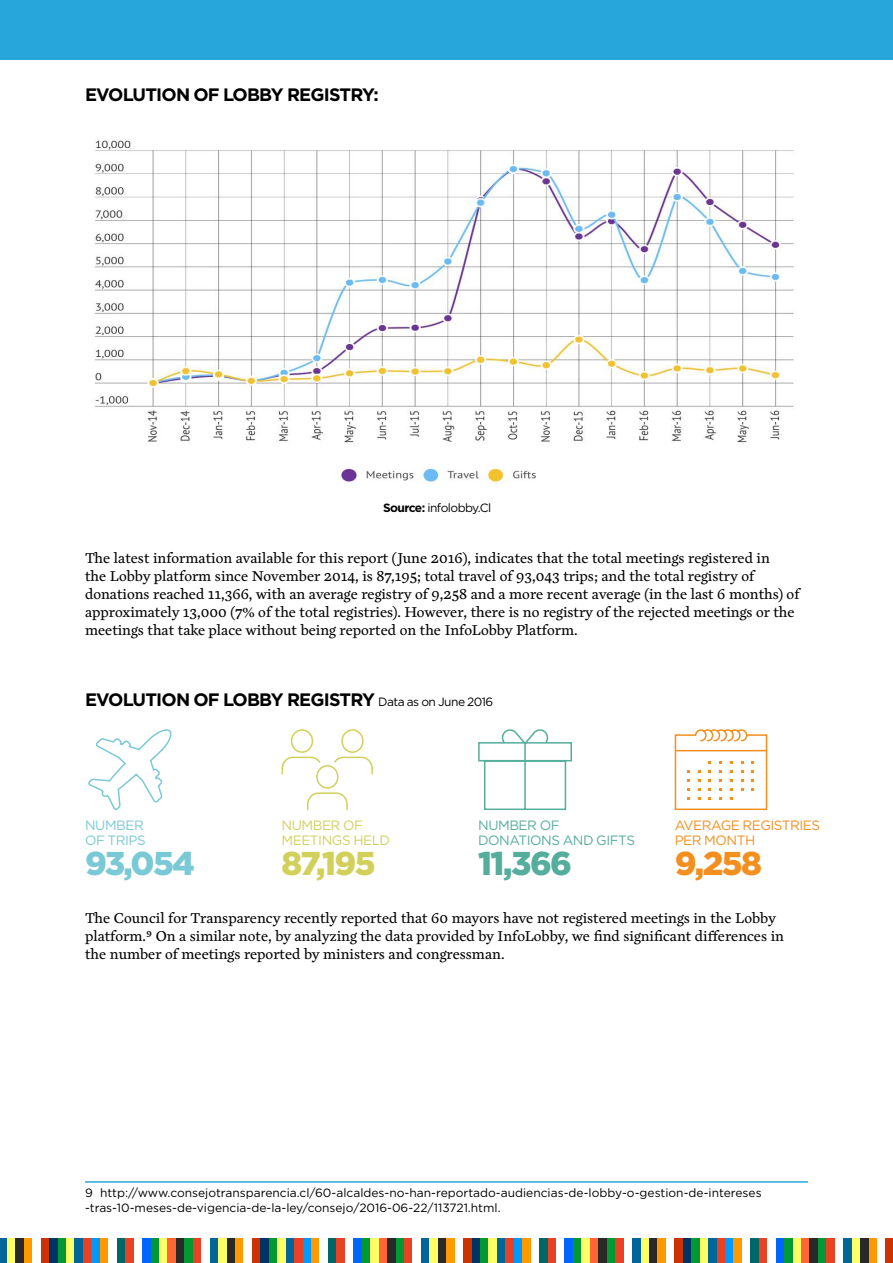
<style>
.page{position:relative;width:893px;height:1263px;background:#fff}
.page>*{position:absolute;margin:0;border:0;box-sizing:border-box;transform-origin:0 0}
.t1{font:900 33px "Gotham";color:#d1d05b}
.t2{font:900 33px "Gotham";color:#55ad9c}
.t3{font:900 33px "Gotham";color:#7ac9d6}
.t4{font:900 33px "Gotham";color:#f38f1f}
.t5{font:700 18px "Gotham";letter-spacing:-.045em;color:#000}
.t6{font:15px/18px "Cardea OTCE";color:#000}
.t7{font:13.5px/15px "Gotham";letter-spacing:-.035em;color:#55ad9c}
.t8{font:13.5px/15px "Gotham";letter-spacing:-.035em;color:#f38f1f}
.t9{font:13.5px/15px "Gotham";letter-spacing:-.035em;color:#d1d05b}
.t10{font:13.5px/15px "Gotham";letter-spacing:-.035em;color:#7ac9d6}
.t11{font:12px/15px "Gotham";color:#000}
.t12{font:12px "Gotham";letter-spacing:-.045em;color:#000}
.s1{font-weight:700}
.s2{font-weight:400;font-size:12px}
</style>
<div class="page">
<div style="left:0;top:1238px;width:7px;height:25px;background:#069"></div>
<div style="left:7px;top:1238px;width:9px;height:25px;background:#ff6"></div>
<div style="left:16px;top:1238px;width:8px;height:25px;background:#292929"></div>
<div style="left:24px;top:1238px;width:9px;height:25px;background:#f90"></div>
<div style="left:41px;top:1238px;width:8px;height:25px;background:#c30"></div>
<div style="left:49px;top:1238px;width:9px;height:25px;background:#036"></div>
<div style="left:58px;top:1238px;width:8px;height:25px;background:#093"></div>
<div style="left:66px;top:1238px;width:9px;height:25px;background:#ff6"></div>
<div style="left:75px;top:1238px;width:8px;height:25px;background:#069"></div>
<div style="left:83px;top:1238px;width:9px;height:25px;background:#e84124"></div>
<div style="left:92px;top:1238px;width:8px;height:25px;background:#09f"></div>
<div style="left:100px;top:1238px;width:9px;height:25px;background:#f90"></div>
<div style="left:117px;top:1238px;width:8px;height:25px;background:#066"></div>
<div style="left:125px;top:1238px;width:9px;height:25px;background:#e84124"></div>
<div style="left:142px;top:1238px;width:9px;height:25px;background:#06f"></div>
<div style="left:151px;top:1238px;width:8px;height:25px;background:#093"></div>
<div style="left:159px;top:1238px;width:9px;height:25px;background:#ff6"></div>
<div style="left:168px;top:1238px;width:8px;height:25px;background:#f63"></div>
<div style="left:176px;top:1238px;width:9px;height:25px;background:#292929"></div>
<div style="left:185px;top:1238px;width:8px;height:25px;background:#093"></div>
<div style="left:193px;top:1238px;width:8px;height:25px;background:#e84124"></div>
<div style="left:210px;top:1238px;width:8px;height:25px;background:#069"></div>
<div style="left:218px;top:1238px;width:9px;height:25px;background:#ff6"></div>
<div style="left:227px;top:1238px;width:8px;height:25px;background:#292929"></div>
<div style="left:235px;top:1238px;width:9px;height:25px;background:#f90"></div>
<div style="left:252px;top:1238px;width:9px;height:25px;background:#c30"></div>
<div style="left:261px;top:1238px;width:8px;height:25px;background:#036"></div>
<div style="left:269px;top:1238px;width:8px;height:25px;background:#093"></div>
<div style="left:277px;top:1238px;width:9px;height:25px;background:#ff6"></div>
<div style="left:286px;top:1238px;width:8px;height:25px;background:#069"></div>
<div style="left:294px;top:1238px;width:9px;height:25px;background:#e84124"></div>
<div style="left:303px;top:1238px;width:8px;height:25px;background:#09f"></div>
<div style="left:311px;top:1238px;width:9px;height:25px;background:#f90"></div>
<div style="left:328px;top:1238px;width:9px;height:25px;background:#066"></div>
<div style="left:337px;top:1238px;width:8px;height:25px;background:#e84124"></div>
<div style="left:354px;top:1238px;width:8px;height:25px;background:#06f"></div>
<div style="left:362px;top:1238px;width:8px;height:25px;background:#093"></div>
<div style="left:370px;top:1238px;width:9px;height:25px;background:#ff6"></div>
<div style="left:379px;top:1238px;width:8px;height:25px;background:#f63"></div>
<div style="left:387px;top:1238px;width:9px;height:25px;background:#292929"></div>
<div style="left:396px;top:1238px;width:8px;height:25px;background:#093"></div>
<div style="left:404px;top:1238px;width:9px;height:25px;background:#e84124"></div>
<div style="left:421px;top:1238px;width:9px;height:25px;background:#069"></div>
<div style="left:430px;top:1238px;width:8px;height:25px;background:#ff6"></div>
<div style="left:438px;top:1238px;width:8px;height:25px;background:#292929"></div>
<div style="left:446px;top:1238px;width:9px;height:25px;background:#f90"></div>
<div style="left:463px;top:1238px;width:9px;height:25px;background:#c30"></div>
<div style="left:472px;top:1238px;width:8px;height:25px;background:#036"></div>
<div style="left:480px;top:1238px;width:9px;height:25px;background:#093"></div>
<div style="left:489px;top:1238px;width:8px;height:25px;background:#ff6"></div>
<div style="left:497px;top:1238px;width:9px;height:25px;background:#069"></div>
<div style="left:506px;top:1238px;width:8px;height:25px;background:#e84124"></div>
<div style="left:514px;top:1238px;width:8px;height:25px;background:#09f"></div>
<div style="left:522px;top:1238px;width:9px;height:25px;background:#f90"></div>
<div style="left:539px;top:1238px;width:9px;height:25px;background:#066"></div>
<div style="left:548px;top:1238px;width:8px;height:25px;background:#e84124"></div>
<div style="left:565px;top:1238px;width:8px;height:25px;background:#06f"></div>
<div style="left:573px;top:1238px;width:9px;height:25px;background:#093"></div>
<div style="left:582px;top:1238px;width:8px;height:25px;background:#ff6"></div>
<div style="left:590px;top:1238px;width:8px;height:25px;background:#f63"></div>
<div style="left:598px;top:1238px;width:9px;height:25px;background:#292929"></div>
<div style="left:607px;top:1238px;width:8px;height:25px;background:#093"></div>
<div style="left:615px;top:1238px;width:9px;height:25px;background:#e84124"></div>
<div style="left:632px;top:1238px;width:9px;height:25px;background:#069"></div>
<div style="left:641px;top:1238px;width:8px;height:25px;background:#ff6"></div>
<div style="left:649px;top:1238px;width:9px;height:25px;background:#292929"></div>
<div style="left:658px;top:1238px;width:8px;height:25px;background:#f90"></div>
<div style="left:674px;top:1238px;width:9px;height:25px;background:#c30"></div>
<div style="left:683px;top:1238px;width:8px;height:25px;background:#036"></div>
<div style="left:691px;top:1238px;width:9px;height:25px;background:#093"></div>
<div style="left:700px;top:1238px;width:8px;height:25px;background:#ff6"></div>
<div style="left:708px;top:1238px;width:9px;height:25px;background:#069"></div>
<div style="left:717px;top:1238px;width:8px;height:25px;background:#e84124"></div>
<div style="left:725px;top:1238px;width:9px;height:25px;background:#09f"></div>
<div style="left:734px;top:1238px;width:8px;height:25px;background:#f90"></div>
<div style="left:751px;top:1238px;width:8px;height:25px;background:#066"></div>
<div style="left:759px;top:1238px;width:8px;height:25px;background:#e84124"></div>
<div style="left:776px;top:1238px;width:8px;height:25px;background:#06f"></div>
<div style="left:784px;top:1238px;width:9px;height:25px;background:#093"></div>
<div style="left:793px;top:1238px;width:8px;height:25px;background:#ff6"></div>
<div style="left:801px;top:1238px;width:9px;height:25px;background:#f63"></div>
<div style="left:810px;top:1238px;width:8px;height:25px;background:#292929"></div>
<div style="left:818px;top:1238px;width:9px;height:25px;background:#093"></div>
<div style="left:827px;top:1238px;width:8px;height:25px;background:#e84124"></div>
<div style="left:843px;top:1238px;width:9px;height:25px;background:#069"></div>
<div style="left:852px;top:1238px;width:8px;height:25px;background:#ff6"></div>
<div style="left:860px;top:1238px;width:9px;height:25px;background:#292929"></div>
<div style="left:869px;top:1238px;width:8px;height:25px;background:#f90"></div>
<div style="left:886px;top:1238px;width:7px;height:25px;background:#c30"></div>
<div style="left:0;top:0;width:893px;height:60px;background:#26a6db"></div>
<img style="left:94px;top:140px;width:700px;height:344px">
<hr style="left:85px;top:1181px;width:723px;height:2px;background:#26a6db">
<svg style="left:88px;top:729px;width:84px;height:81px"></svg>
<svg style="left:281px;top:729px;width:92px;height:81px"></svg>
<svg style="left:478px;top:729px;width:94px;height:81px"></svg>
<svg style="left:674px;top:729px;width:94px;height:82px"></svg>
<p class="t5" style="left:85px;top:84px;width:295px">EVOLUTION OF LOBBY REGISTRY:</p>
<p class="t12" style="left:383px;top:501px;width:110px"><span class="s1">Source:</span> infolobby.Cl</p>
<p class="t6" style="left:85px;top:550px;width:716px">The latest information available for this report (June 2016), indicates that the total meetings registered in<br>the Lobby platform since November 2014, is 87,195; total travel of 93,043 trips; and the total registry of donations reached 11,366, with an average registry of 9,258 and a more recent average (in the last 6 months) of approximately 13,000 (7% of the total registries). However, there is no registry of the rejected meetings or the meetings that take place without being reported on the InfoLobby Platform.</p>
<p class="t5" style="left:85px;top:689px;width:410px">EVOLUTION OF LOBBY REGISTRY <span class="s2">Data as on June 2016</span></p>
<p class="t10" style="left:85px;top:817px;width:62px">NUMBER<br>OF TRIPS</p>
<h1 class="t3" style="left:85px;top:844px;width:111px">93,054</h1>
<p class="t9" style="left:282px;top:817px;width:110px">NUMBER OF<br>MEETINGS HELD</p>
<h1 class="t1" style="left:282px;top:844px;width:96px">87,195</h1>
<p class="t7" style="left:478px;top:817px;width:158px">NUMBER OF<br>DONATIONS AND GIFTS</p>
<h1 class="t2" style="left:478px;top:844px;width:95px">11,366</h1>
<p class="t8" style="left:675px;top:817px;width:147px">AVERAGE REGISTRIES<br>PER MONTH</p>
<h1 class="t4" style="left:675px;top:844px;width:89px">9,258</h1>
<p class="t6" style="left:85px;top:910px;width:700px">The Council for Transparency recently reported that 60 mayors have not registered meetings in the Lobby platform.9 On a similar note, by analyzing the data provided by InfoLobby, we find significant differences in the number of meetings reported by ministers and congressman.</p>
<p class="t11" style="left:85px;top:1185px;width:678px">9 http://www.consejotransparencia.cl/60-alcaldes-no-han-reportado-audiencias-de-lobby-o-gestion-de-intereses -tras-10-meses-de-vigencia-de-la-ley/consejo/2016-06-22/113721.html.</p>
</div>
